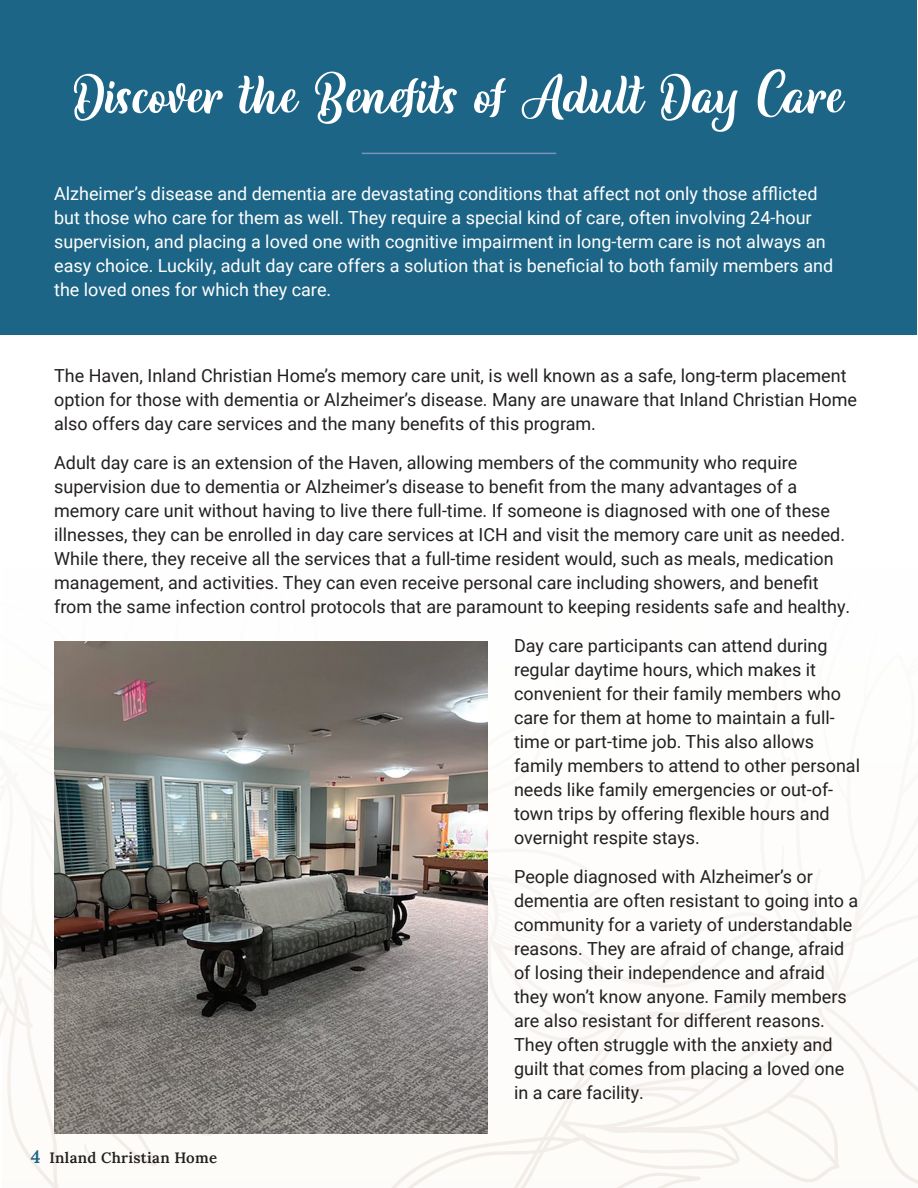
<style>
.page{position:relative;width:918px;height:1188px;background:#fff}
.page>*{position:absolute;margin:0;border:0;box-sizing:border-box;transform-origin:0 0}
.t1{font:60px "Bulgaria DEMO";color:#fff}
.t2{font:18px/24px "Roboto";color:#231f20}
.t3{font:18px/24px "Roboto";color:#fff}
.t4{font:15px "Lora";letter-spacing:.02em;color:#231f20}
.s1{font-size:18px;color:#1d6586}
</style>
<div class="page">
<svg style="left:0;top:641px;width:918px;height:547px"></svg>
<div style="left:0;top:0;width:917px;height:335px;background:#1d6586"></div>
<hr style="left:362px;top:153px;width:194px;height:1px;background:#7a93b8">
<img style="left:54px;top:642px;width:433px;height:492px">
<p class="t1" style="left:74px;top:69px;width:772px">Discover the Benefits of Adult Day Care</p>
<p class="t3" style="left:54px;top:181px;width:781px">Alzheimer’s disease and dementia are devastating conditions that affect not only those afflicted but those who care for them as well. They require a special kind of care, often involving 24-hour supervision, and placing a loved one with cognitive impairment in long-term care is not always an easy choice. Luckily, adult day care offers a solution that is beneficial to both family members and the loved ones for which they care.</p>
<p class="t2" style="left:54px;top:362px;width:805px">The Haven, Inland Christian Home’s memory care unit, is well known as a safe, long-term placement option for those with dementia or Alzheimer’s disease. Many are unaware that Inland Christian Home also offers day care services and the many benefits of this program.</p>
<p class="t2" style="left:54px;top:449px;width:798px">Adult day care is an extension of the Haven, allowing members of the community who require supervision due to dementia or Alzheimer’s disease to benefit from the many advantages of a memory care unit without having to live there full-time. If someone is diagnosed with one of these illnesses, they can be enrolled in day care services at ICH and visit the memory care unit as needed.<br>While there, they receive all the services that a full-time resident would, such as meals, medication management, and activities. They can even receive personal care including showers, and benefit from the same infection control protocols that are paramount to keeping residents safe and healthy.</p>
<p class="t2" style="left:514px;top:632px;width:348px">Day care participants can attend during regular daytime hours, which makes it convenient for their family members who care for them at home to maintain a full&shy;time or part-time job. This also allows family members to attend to other personal needs like family emergencies or out-of&shy;town trips by offering flexible hours and overnight respite stays.</p>
<p class="t2" style="left:514px;top:863px;width:346px">People diagnosed with Alzheimer’s or dementia are often resistant to going into a community for a variety of understandable reasons. They are afraid of change, afraid of losing their independence and afraid they won’t know anyone. Family members are also resistant for different reasons.<br>They often struggle with the anxiety and guilt that comes from placing a loved one in a care facility.</p>
<p class="t4" style="left:31px;top:1146px;width:188px"><span class="s1">4</span> Inland Christian Home</p>
</div>
